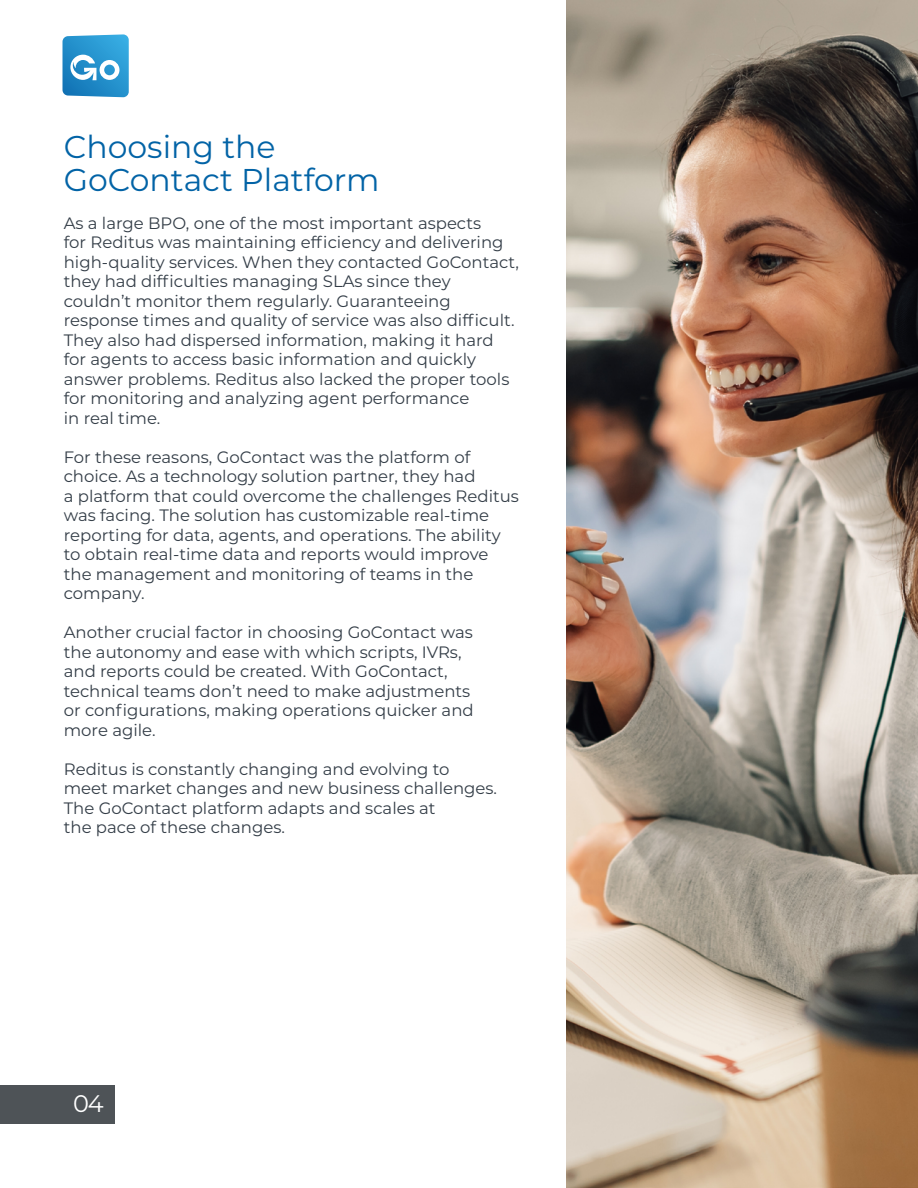
<style>
.page{position:relative;width:918px;height:1188px;background:#fff}
.page>*{position:absolute;margin:0;border:0;box-sizing:border-box;transform-origin:0 0}
.t1{font:31.5px/33px "Montserrat";color:#0263a6}
.t2{font:24px "Montserrat";color:#fff}
.t3{font:16.5px/19.5px "Montserrat";color:#333d47}
</style>
<div class="page">
<svg style="left:63px;top:34px;width:66px;height:63px;background:#4aa4d5"></svg>
<img style="left:567px;top:0;width:351px;height:1188px">
<div style="left:0;top:1086px;width:114px;height:38px;background:#4e5357"></div>
<h1 class="t1" style="left:64px;top:129px;width:317px">Choosing the<br>GoContact Platform</h1>
<p class="t3" style="left:64px;top:212px;width:457px">As a large BPO, one of the most important aspects<br>for Reditus was maintaining efficiency and delivering high-quality services. When they contacted GoContact, they had difficulties managing SLAs since they couldn’t monitor them regularly. Guaranteeing response times and quality of service was also difficult.<br>They also had dispersed information, making it hard for agents to access basic information and quickly answer problems. Reditus also lacked the proper tools for monitoring and analyzing agent performance<br>in real time.</p>
<p class="t3" style="left:64px;top:446px;width:457px">For these reasons, GoContact was the platform of choice. As a technology solution partner, they had<br>a platform that could overcome the challenges Reditus was facing. The solution has customizable real-time reporting for data, agents, and operations. The ability to obtain real-time data and reports would improve the management and monitoring of teams in the company.</p>
<p class="t3" style="left:64px;top:622px;width:412px">Another crucial factor in choosing GoContact was the autonomy and ease with which scripts, IVRs, and reports could be created. With GoContact, technical teams don’t need to make adjustments or configurations, making operations quicker and more agile.</p>
<p class="t3" style="left:64px;top:758px;width:435px">Reditus is constantly changing and evolving to meet market changes and new business challenges.<br>The GoContact platform adapts and scales at<br>the pace of these changes.</p>
<h2 class="t2" style="left:73px;top:1087px;width:32px">04</h2>
</div>
